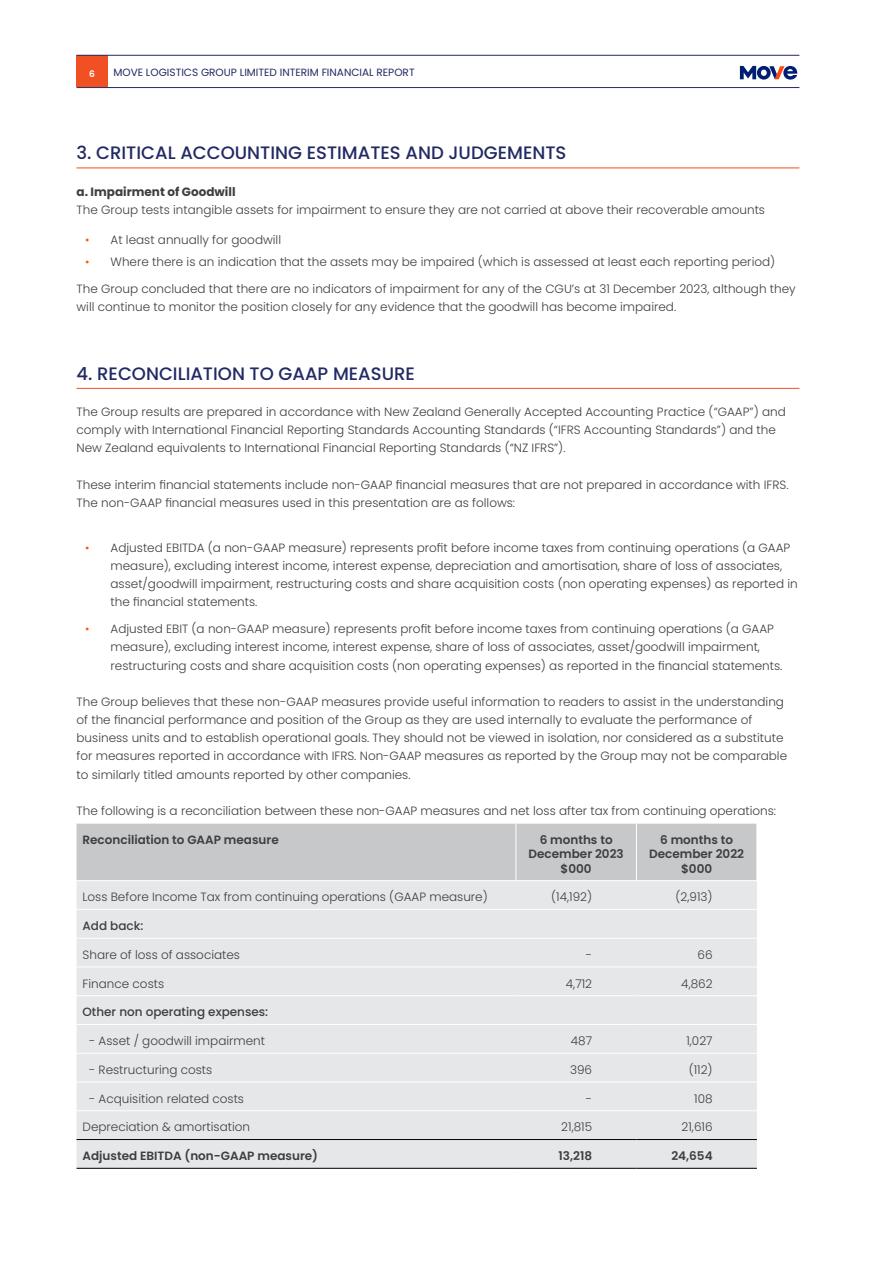
<style>
.page{position:relative;width:893px;height:1263px;background:#fff}
.page>*{position:absolute;margin:0;border:0;box-sizing:border-box;transform-origin:0 0}
.Head_blue_with_orange_underline{font:500 18px "Poppins";color:#222a64}
.Body_no_space_before{font:300 12px/18.1px "Poppins";color:#3e3e3f}
.Body_2_before{font:300 12px/18.1px "Poppins";color:#3e3e3f}
.number_table_align{font:600 12px/14.4px "Poppins";color:#3e3e3f;text-align:center}
.number_table_align-2{font:300 12px "Poppins";color:#3e3e3f}
.Body_no_space_before-2{font:500 12px "Poppins";color:#3e3e3f}
.Body_no_space_before-3{font:700 12px "Poppins";color:#3e3e3f}
.t1{font:10.5px "Poppins";color:#222a64}
.t2{font:600 9px "Poppins";color:#fff}
.s1{color:#ff5806}
</style>
<div class="page">
<div style="left:77px;top:56px;width:31px;height:31px;background:#f15122"></div>
<hr style="left:77px;top:55px;width:722px;height:1px;background:#222a64">
<hr style="left:77px;top:87px;width:722px;height:1px;background:#222a64">
<svg style="left:740px;top:66px;width:57px;height:14px"></svg>
<hr style="left:77px;top:168px;width:722px;height:1px;background:#f15122">
<hr style="left:77px;top:388px;width:722px;height:1px;background:#f15122">
<div style="left:77px;top:824px;width:679px;height:56px;background:#c7c8ca"></div>
<div style="left:77px;top:881px;width:680px;height:287px;background:#e6e7e9"></div>
<hr style="left:77px;top:909px;width:439px;height:1px;background:#fff">
<hr style="left:516px;top:909px;width:120px;height:1px;background:#fff">
<hr style="left:636px;top:909px;width:121px;height:1px;background:#fff">
<hr style="left:77px;top:938px;width:439px;height:1px;background:#fff">
<hr style="left:516px;top:938px;width:120px;height:1px;background:#fff">
<hr style="left:636px;top:938px;width:121px;height:1px;background:#fff">
<hr style="left:77px;top:966px;width:439px;height:1px;background:#fff">
<hr style="left:516px;top:966px;width:120px;height:1px;background:#fff">
<hr style="left:636px;top:966px;width:121px;height:1px;background:#fff">
<hr style="left:77px;top:995px;width:439px;height:1px;background:#fff">
<hr style="left:516px;top:995px;width:120px;height:1px;background:#fff">
<hr style="left:636px;top:995px;width:121px;height:1px;background:#fff">
<hr style="left:77px;top:1024px;width:439px;height:1px;background:#fff">
<hr style="left:516px;top:1024px;width:120px;height:1px;background:#fff">
<hr style="left:636px;top:1024px;width:121px;height:1px;background:#fff">
<hr style="left:77px;top:1053px;width:439px;height:1px;background:#fff">
<hr style="left:516px;top:1053px;width:120px;height:1px;background:#fff">
<hr style="left:636px;top:1053px;width:121px;height:1px;background:#fff">
<hr style="left:77px;top:1082px;width:439px;height:1px;background:#fff">
<hr style="left:516px;top:1082px;width:120px;height:1px;background:#fff">
<hr style="left:636px;top:1082px;width:121px;height:1px;background:#fff">
<hr style="left:77px;top:1110px;width:439px;height:1px;background:#fff">
<hr style="left:516px;top:1110px;width:120px;height:1px;background:#fff">
<hr style="left:636px;top:1110px;width:121px;height:1px;background:#fff">
<hr style="left:516px;top:823px;width:1px;height:57px;background:#fff">
<hr style="left:636px;top:823px;width:1px;height:57px;background:#fff">
<hr style="left:77px;top:1139px;width:439px;height:1px;background:#000">
<hr style="left:516px;top:1139px;width:120px;height:1px;background:#000">
<hr style="left:636px;top:1139px;width:121px;height:1px;background:#000">
<hr style="left:77px;top:1168px;width:439px;height:1px;background:#000">
<hr style="left:516px;top:1168px;width:120px;height:1px;background:#000">
<hr style="left:636px;top:1168px;width:121px;height:1px;background:#000">
<p class="t2" style="left:89px;top:69px;width:7px">6</p>
<p class="t1" style="left:113px;top:66px;width:303px">MOVE LOGISTICS GROUP LIMITED INTERIM FINANCIAL REPORT</p>
<p class="Head_blue_with_orange_underline" style="left:77px;top:142px;width:491px">3. CRITICAL ACCOUNTING ESTIMATES AND JUDGEMENTS</p>
<p class="Body_no_space_before-3" style="left:77px;top:184px;width:161px">a. Impairment of Goodwill</p>
<p class="Body_no_space_before" style="left:77px;top:201px;width:690px">The Group tests intangible assets for impairment to ensure they are not carried at above their recoverable amounts</p>
<p class="Body_no_space_before" style="left:85px;top:230px;width:198px"><span class="s1">•</span> At least annually for goodwill</p>
<p class="Body_no_space_before" style="left:85px;top:253px;width:692px"><span class="s1">•</span> Where there is an indication that the assets may be impaired (which is assessed at least each reporting period)</p>
<p class="Body_2_before" style="left:77px;top:279px;width:721px">The Group concluded that there are no indicators of impairment for any of the CGU’s at 31 December 2023, although they will continue to monitor the position closely for any evidence that the goodwill has become impaired.</p>
<p class="Head_blue_with_orange_underline" style="left:77px;top:363px;width:340px">4. RECONCILIATION TO GAAP MEASURE</p>
<p class="Body_no_space_before" style="left:77px;top:403px;width:711px">The Group results are prepared in accordance with New Zealand Generally Accepted Accounting Practice (“GAAP”) and comply with International Financial Reporting Standards Accounting Standards (“IFRS Accounting Standards”) and the<br>New Zealand equivalents to International Financial Reporting Standards (“NZ IFRS”).</p>
<p class="Body_no_space_before" style="left:77px;top:476px;width:713px">These interim financial statements include non-GAAP financial measures that are not prepared in accordance with IFRS.<br>The non-GAAP financial measures used in this presentation are as follows:</p>
<p class="Body_no_space_before" style="left:111px;top:539px;width:689px;text-indent:-26px"><span class="s1">•</span> Adjusted EBITDA (a non-GAAP measure) represents profit before income taxes from continuing operations (a GAAP measure), excluding interest income, interest expense, depreciation and amortisation, share of loss of associates, asset/goodwill impairment, restructuring costs and share acquisition costs (non operating expenses) as reported in the financial statements.</p>
<p class="Body_no_space_before" style="left:111px;top:620px;width:673px;text-indent:-26px"><span class="s1">•</span> Adjusted EBIT (a non-GAAP measure) represents profit before income taxes from continuing operations (a GAAP measure), excluding interest income, interest expense, share of loss of associates, asset/goodwill impairment, restructuring costs and share acquisition costs (non operating expenses) as reported in the financial statements.</p>
<p class="Body_no_space_before" style="left:77px;top:693px;width:712px">The Group believes that these non-GAAP measures provide useful information to readers to assist in the understanding of the financial performance and position of the Group as they are used internally to evaluate the performance of business units and to establish operational goals. They should not be viewed in isolation, nor considered as a substitute for measures reported in accordance with IFRS. Non-GAAP measures as reported by the Group may not be comparable to similarly titled amounts reported by other companies.</p>
<p class="Body_no_space_before" style="left:77px;top:802px;width:701px">The following is a reconciliation between these non-GAAP measures and net loss after tax from continuing operations:</p>
<p class="number_table_align" style="left:83px;top:832px;width:198px">Reconciliation to GAAP measure</p>
<p class="number_table_align" style="left:529px;top:832px;width:97px">6 months to<br>December 2023</p>
<p class="number_table_align" style="left:561px;top:861px;width:33px">$000</p>
<p class="number_table_align" style="left:649px;top:832px;width:96px">6 months to<br>December 2022</p>
<p class="number_table_align" style="left:681px;top:861px;width:33px">$000</p>
<p class="Body_no_space_before" style="left:83px;top:888px;width:407px">Loss Before Income Tax from continuing operations (GAAP measure)</p>
<p class="number_table_align-2" style="left:551px;top:890px;width:42px">(14,192)</p>
<p class="number_table_align-2" style="left:676px;top:890px;width:39px">(2,913)</p>
<p class="Body_no_space_before-2" style="left:83px;top:919px;width:62px">Add back:</p>
<p class="Body_no_space_before" style="left:83px;top:946px;width:159px">Share of loss of associates</p>
<p class="number_table_align-2" style="left:586px;top:948px;width:8px">-</p>
<p class="number_table_align-2" style="left:697px;top:948px;width:17px">66</p>
<p class="Body_no_space_before" style="left:83px;top:974px;width:83px">Finance costs</p>
<p class="number_table_align-2" style="left:566px;top:976px;width:28px">4,712</p>
<p class="number_table_align-2" style="left:681px;top:976px;width:33px">4,862</p>
<p class="Body_no_space_before-2" style="left:83px;top:1005px;width:187px">Other non operating expenses:</p>
<p class="Body_no_space_before" style="left:89px;top:1032px;width:178px">- Asset / goodwill impairment</p>
<p class="number_table_align-2" style="left:571px;top:1034px;width:23px">487</p>
<p class="number_table_align-2" style="left:686px;top:1034px;width:28px">1,027</p>
<p class="Body_no_space_before" style="left:89px;top:1061px;width:125px">- Restructuring costs</p>
<p class="number_table_align-2" style="left:570px;top:1063px;width:24px">396</p>
<p class="number_table_align-2" style="left:689px;top:1063px;width:25px">(112)</p>
<p class="Body_no_space_before" style="left:89px;top:1089px;width:156px">- Acquisition related costs</p>
<p class="number_table_align-2" style="left:586px;top:1091px;width:8px">-</p>
<p class="number_table_align-2" style="left:694px;top:1091px;width:20px">108</p>
<p class="Body_no_space_before" style="left:83px;top:1118px;width:169px">Depreciation &amp; amortisation</p>
<p class="number_table_align-2" style="left:561px;top:1120px;width:32px">21,815</p>
<p class="number_table_align-2" style="left:682px;top:1120px;width:33px">21,616</p>
<p class="number_table_align" style="left:83px;top:1149px;width:237px">Adjusted EBITDA (non-GAAP measure)</p>
<p class="number_table_align" style="left:559px;top:1149px;width:35px">13,218</p>
<p class="number_table_align" style="left:671px;top:1149px;width:43px">24,654</p>
</div>
